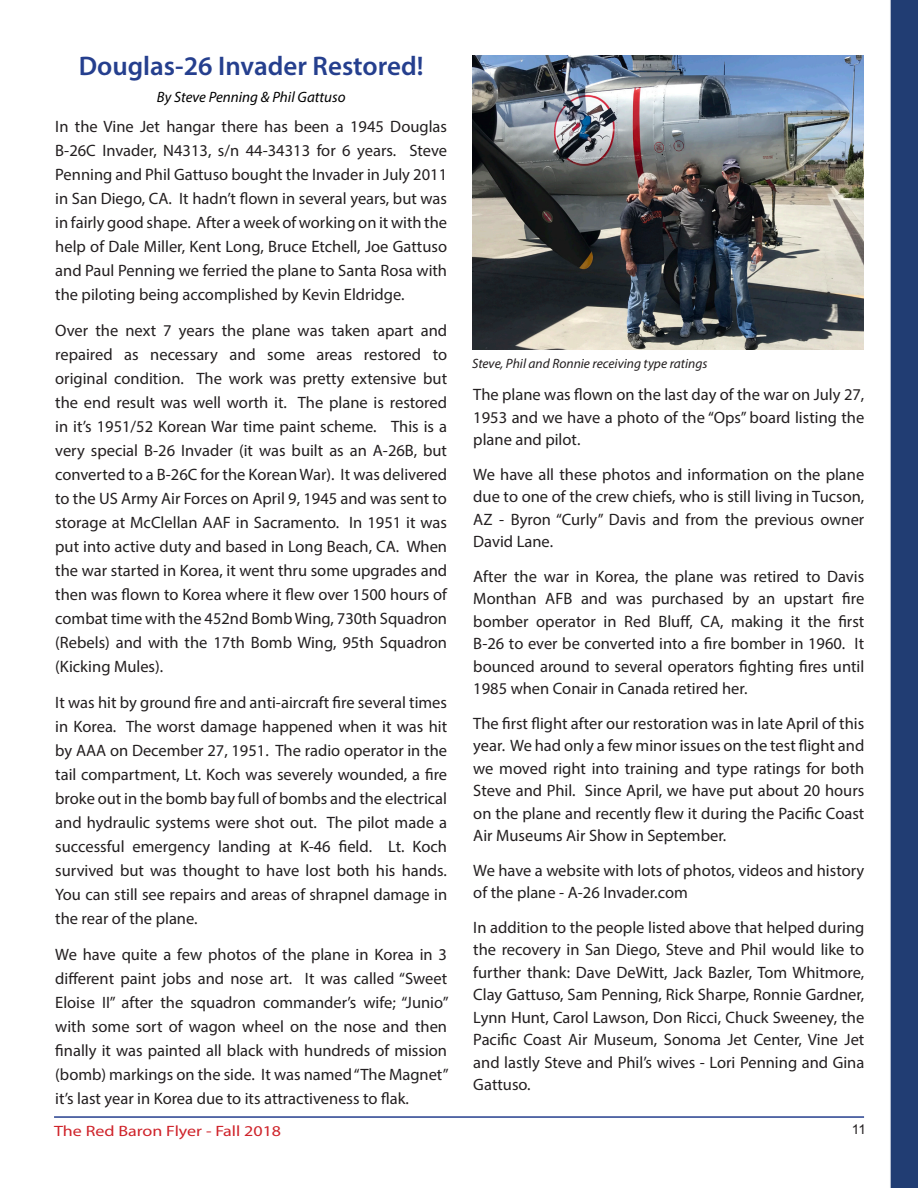
<style>
.page{position:relative;width:918px;height:1188px;background:#fff}
.page>*{position:absolute;margin:0;border:0;box-sizing:border-box;transform-origin:0 0}
.Text_11__L_Justified{font:600 27px "Myriad Pro";color:#253f8e}
.t1{font:16.5px/24px "Myriad Pro";color:#231f20;text-align:justify}
._1_Subhead_14_Center{font:italic 15px "Myriad Pro";color:#000}
.t2{font:15px "Myriad Pro";color:#cf232a;scale:1.2 1}
.Caption_under_Image{font:italic 13.5px "Myriad Pro";color:#231f20}
.t3{font:13.5px "Arial";color:#231f20}
</style>
<div class="page">
<hr style="left:54px;top:1116px;width:810px;height:2px;background:#253f8e">
<svg style="left:890px;top:0;width:28px;height:1188px;background:#354f80"></svg>
<img style="left:472px;top:55px;width:392px;height:294px">
<p class="Text_11__L_Justified" style="left:79px;top:49px;width:346px">Douglas-26 Invader Restored!</p>
<p class="_1_Subhead_14_Center" style="left:157px;top:88px;width:190px">By Steve Penning &amp; Phil Gattuso</p>
<p class="t1" style="left:55px;top:114px;width:393px">In the Vine Jet hangar there has been a 1945 Douglas B-26C Invader, N4313, s/n 44-34313 for 6 years. Steve Penning and Phil Gattuso bought the Invader in July 2011 in San Diego, CA. It hadn’t flown in several years, but was in fairly good shape. After a week of working on it with the help of Dale Miller, Kent Long, Bruce Etchell, Joe Gattuso and Paul Penning we ferried the plane to Santa Rosa with the piloting being accomplished by Kevin Eldridge.</p>
<p class="t1" style="left:55px;top:318px;width:393px">Over the next 7 years the plane was taken apart and repaired as necessary and some areas restored to original condition. The work was pretty extensive but the end result was well worth it. The plane is restored in it’s 1951/52 Korean War time paint scheme. This is a very special B-26 Invader (it was built as an A-26B, but converted to a B-26C for the Korean War). It was delivered to the US Army Air Forces on April 9, 1945 and was sent to storage at McClellan AAF in Sacramento. In 1951 it was put into active duty and based in Long Beach, CA. When the war started in Korea, it went thru some upgrades and then was flown to Korea where it flew over 1500 hours of combat time with the 452nd Bomb Wing, 730th Squadron (Rebels) and with the 17th Bomb Wing, 95th Squadron (Kicking Mules).</p>
<p class="t1" style="left:55px;top:690px;width:393px">It was hit by ground fire and anti-aircraft fire several times in Korea. The worst damage happened when it was hit by AAA on December 27, 1951. The radio operator in the tail compartment, Lt. Koch was severely wounded, a fire broke out in the bomb bay full of bombs and the electrical and hydraulic systems were shot out. The pilot made a successful emergency landing at K-46 field. Lt. Koch survived but was thought to have lost both his hands.<br>You can still see repairs and areas of shrapnel damage in the rear of the plane.</p>
<p class="t1" style="left:55px;top:942px;width:395px">We have quite a few photos of the plane in Korea in 3 different paint jobs and nose art. It was called “Sweet Eloise II” after the squadron commander’s wife; “Junio” with some sort of wagon wheel on the nose and then finally it was painted all black with hundreds of mission (bomb) markings on the side. It was named “The Magnet” it’s last year in Korea due to its attractiveness to flak.</p>
<p class="Caption_under_Image" style="left:472px;top:355px;width:237px">Steve, Phil and Ronnie receiving type ratings</p>
<p class="t1" style="left:473px;top:383px;width:393px;line-height:22.5px">The plane was flown on the last day of the war on July 27, 1953 and we have a photo of the “Ops” board listing the plane and pilot.</p>
<p class="t1" style="left:473px;top:463px;width:393px;line-height:22.5px">We have all these photos and information on the plane due to one of the crew chiefs, who is still living in Tucson, AZ - Byron “Curly” Davis and from the previous owner David Lane.</p>
<p class="t1" style="left:473px;top:565px;width:393px;line-height:22.5px">After the war in Korea, the plane was retired to Davis Monthan AFB and was purchased by an upstart fire bomber operator in Red Bluff, CA, making it the first B-26 to ever be converted into a fire bomber in 1960. It bounced around to several operators fighting fires until 1985 when Conair in Canada retired her.</p>
<p class="t1" style="left:473px;top:712px;width:393px;line-height:22.5px">The first flight after our restoration was in late April of this year. We had only a few minor issues on the test flight and we moved right into training and type ratings for both Steve and Phil. Since April, we have put about 20 hours on the plane and recently flew it during the Pacific Coast Air Museums Air Show in September.</p>
<p class="t1" style="left:473px;top:859px;width:393px;line-height:22.5px">We have a website with lots of photos, videos and history of the plane - A-26 Invader.com</p>
<p class="t1" style="left:473px;top:916px;width:393px;line-height:22.5px">In addition to the people listed above that helped during the recovery in San Diego, Steve and Phil would like to further thank: Dave DeWitt, Jack Bazler, Tom Whitmore, Clay Gattuso, Sam Penning, Rick Sharpe, Ronnie Gardner, Lynn Hunt, Carol Lawson, Don Ricci, Chuck Sweeney, the Pacific Coast Air Museum, Sonoma Jet Center, Vine Jet and lastly Steve and Phil’s wives - Lori Penning and Gina Gattuso.</p>
<p class="t2" style="left:54px;top:1122px;width:191px">The Red Baron Flyer - Fall 2018</p>
<p class="t3" style="left:852px;top:1120px;width:16px">11</p>
</div>
